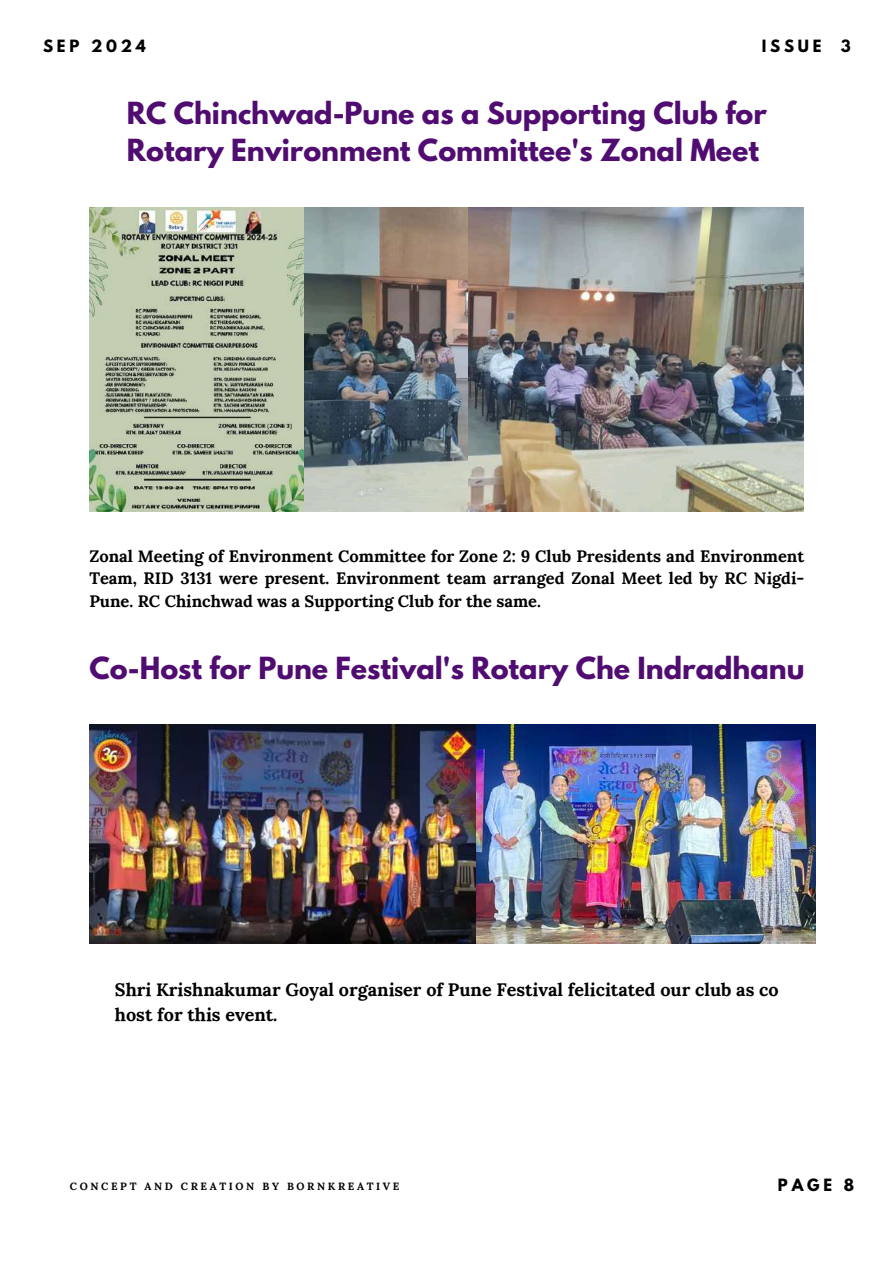
<style>
.page{position:relative;width:894px;height:1264px;background:#fff}
.page>*{position:absolute;margin:0;border:0;box-sizing:border-box;transform-origin:0 0}
.t1{font:700 27px/37.2px "League Spartan";color:#500c70}
.t2{font:700 18px/24.8px "Lora";color:#000}
.t3{font:700 16.5px/22.5px "Lora";color:#000;text-align:justify}
.t4{font:700 15px "League Spartan";letter-spacing:.25em;color:#000}
.t5{font:700 10.5px "Lora";letter-spacing:.25em;color:#000}
</style>
<div class="page">
<img style="left:89px;top:207px;width:714px;height:304px">
<img style="left:89px;top:725px;width:725px;height:218px">
<p class="t4" style="left:43px;top:39px;width:104px">SEP 2024</p>
<p class="t4" style="left:761px;top:38px;width:61px">ISSUE</p>
<p class="t4" style="left:840px;top:38px;width:11px">3</p>
<h1 class="t1" style="left:127px;top:98px;width:641px">RC Chinchwad-Pune as a Supporting Club for<br>Rotary Environment Committee's Zonal Meet</h1>
<p class="t3" style="left:89px;top:544px;width:716px">Zonal Meeting of Environment Committee for Zone 2: 9 Club Presidents and Environment Team, RID 3131 were present. Environment team arranged Zonal Meet led by RC Nigdi-Pune. RC Chinchwad was a Supporting Club for the same.</p>
<h1 class="t1" style="left:90px;top:653px;width:716px">Co-Host for Pune Festival's Rotary Che Indradhanu</h1>
<p class="t2" style="left:115px;top:977px;width:665px">Shri Krishnakumar Goyal organiser of Pune Festival felicitated our club as co host for this event.</p>
<p class="t5" style="left:70px;top:1179px;width:331px">CONCEPT AND CREATION BY BORNKREATIVE</p>
<p class="t4" style="left:777px;top:1177px;width:78px">PAGE 8</p>
</div>
